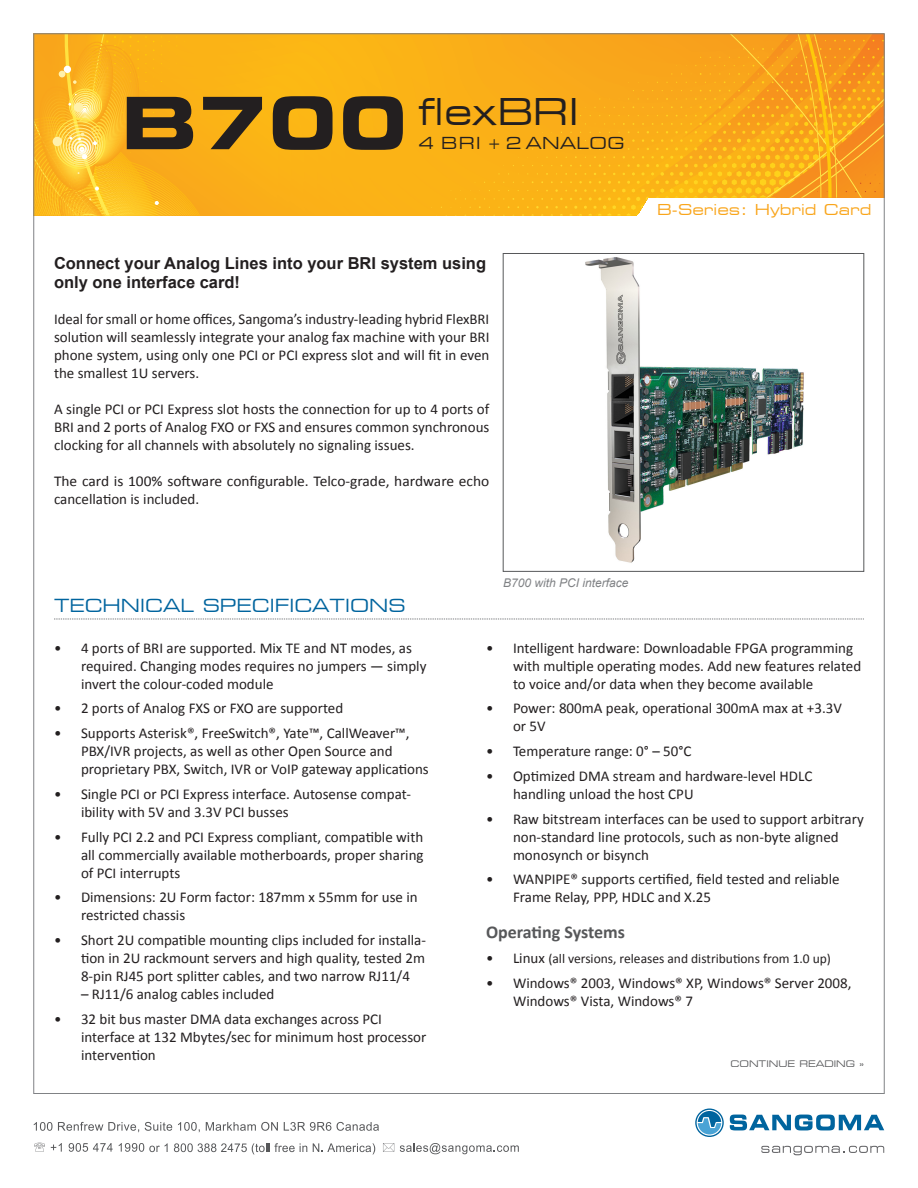
<style>
.page{position:relative;width:918px;height:1188px;background:#fff}
.page>*{position:absolute;margin:0;border:0;box-sizing:border-box;transform-origin:0 0}
.t1{font:expanded 36.75px "Square 721 BT";color:#231f20}
.t2{font:expanded 18px "Square 721 BT";color:#00649e}
.t3{font:700 18px "Calibri";letter-spacing:-.005em;color:#57585a}
.t4{font:700 16.5px/19.5px "Arial";color:#231f20}
.t5{font:expanded 16.5px "Square 721 BT";letter-spacing:.025em;color:#231f20}
.t6{font:15px/18px "Calibri";color:#231f20}
.t7{font:expanded 15px "Square 721 BT";color:#f9a51b}
.t8{font:13.5px "Calibri";color:#231f20}
.t9{font:italic 12px "Arial";color:#808285}
.t10{font:expanded 9px "Square 721 BT";color:#57585a}
.s1{font-weight:700;font-size:72px}
.s2{font-size:15px}
</style>
<div class="page">
<svg style="left:837px;top:36px;width:45px;height:162px"></svg>
<svg style="left:296px;top:36px;width:541px;height:180px"></svg>
<svg style="left:36px;top:36px;width:260px;height:180px"></svg>
<svg style="left:730px;top:1115px;width:154px;height:15px"></svg>
<svg style="left:695px;top:1108px;width:29px;height:29px"></svg>
<svg style="left:761px;top:1146px;width:123px;height:9px"></svg>
<svg style="left:34px;top:1143px;width:11px;height:9px"></svg>
<svg style="left:51px;top:1143px;width:11px;height:9px"></svg>
<svg style="left:69px;top:1143px;width:44px;height:9px"></svg>
<svg style="left:383px;top:1143px;width:11px;height:9px"></svg>
<svg style="left:400px;top:1143px;width:119px;height:11px"></svg>
<svg style="left:119px;top:1143px;width:49px;height:9px"></svg>
<svg style="left:174px;top:1143px;width:133px;height:12px"></svg>
<svg style="left:313px;top:1143px;width:62px;height:12px"></svg>
<svg style="left:34px;top:1122px;width:18px;height:9px"></svg>
<svg style="left:58px;top:1122px;width:81px;height:10px"></svg>
<svg style="left:145px;top:1122px;width:27px;height:9px"></svg>
<svg style="left:178px;top:1122px;width:22px;height:10px"></svg>
<svg style="left:206px;top:1122px;width:72px;height:9px"></svg>
<svg style="left:284px;top:1122px;width:47px;height:9px"></svg>
<svg style="left:337px;top:1122px;width:42px;height:9px"></svg>
<div style="left:653px;top:204px;width:222px;height:11px;background:#fff"></div>
<svg style="left:54px;top:619px;width:810px;height:1px"></svg>
<img style="left:585px;top:257px;width:219px;height:306px">
<div style="left:503px;top:253px;width:361px;height:319px;border:1px solid #57585a"></div>
<h1 class="t1" style="left:122px;top:90px;width:452px"><span class="s1">B700</span> FLEXBRI</h1>
<p class="t5" style="left:418px;top:133px;width:208px">4 BRI + 2 ANALOG</p>
<p class="t4" style="left:54px;top:254px;width:434px">Connect your Analog Lines into your BRI system using only one interface card!</p>
<p class="t6" style="left:54px;top:309px;width:437px;text-align:justify">Ideal for small or home offices, Sangoma’s industry-leading hybrid FlexBRI solution will seamlessly integrate your analog fax machine with your BRI phone system, using only one PCI or PCI express slot and will fit in even the smallest 1U servers.</p>
<p class="t6" style="left:54px;top:399px;width:437px;text-align:justify">A single PCI or PCI Express slot hosts the connection for up to 4 ports of BRI and 2 ports of Analog FXO or FXS and ensures common synchronous clocking for all channels with absolutely no signaling issues.</p>
<p class="t6" style="left:54px;top:471px;width:437px">The card is 100% software configurable. Telco-grade, hardware echo cancellation is included.</p>
<p class="t9" style="left:503px;top:575px;width:127px">B700 with PCI interface</p>
<p class="t7" style="left:657px;top:201px;width:216px">B-SERIES: HYBRID CARD</p>
<p class="t2" style="left:54px;top:595px;width:350px">TECH NICAL SPECIFICATIONS</p>
<p class="t6" style="left:81px;top:638px;width:347px;text-indent:-27px">• 4 ports of BRI are supported. Mix TE and NT modes, as required. Changing modes requires no jumpers — simply invert the colour-coded module</p>
<p class="t6" style="left:54px;top:699px;width:291px">• 2 ports of Analog FXS or FXO are supported</p>
<p class="t6" style="left:81px;top:723px;width:349px;text-indent:-27px">• Supports Asterisk®, FreeSwitch®, Yate™, CallWeaver™,<br>PBX/IVR projects, as well as other Open Source and proprietary PBX, Switch, IVR or VoIP gateway applications</p>
<p class="t6" style="left:81px;top:784px;width:331px;text-indent:-27px">• Single PCI or PCI Express interface. Autosense compat&shy;ibility with 5V and 3.3V PCI busses</p>
<p class="t6" style="left:81px;top:827px;width:344px;text-align:justify;text-indent:-27px">• Fully PCI 2.2 and PCI Express compliant, compatible with all commercially available motherboards, proper sharing of PCI interrupts</p>
<p class="t6" style="left:81px;top:888px;width:338px;text-indent:-27px">• Dimensions: 2U Form factor: 187mm x 55mm for use in restricted chassis</p>
<p class="t6" style="left:81px;top:930px;width:347px;text-align:justify;text-indent:-27px">• Short 2U compatible mounting clips included for installa&shy;tion in 2U rackmount servers and high quality, tested 2m 8-pin RJ45 port splitter cables, and two narrow RJ11/4</p>
<p class="t6" style="left:81px;top:984px;width:195px">– RJ11/6 analog cables included</p>
<p class="t6" style="left:81px;top:1009px;width:347px;text-indent:-27px">• 32 bit bus master DMA data exchanges across PCI interface at 132 Mbytes/sec for minimum host processor intervention</p>
<p class="t6" style="left:513px;top:638px;width:350px;text-indent:-27px">• Intelligent hardware: Downloadable FPGA programming with multiple operating modes. Add new features related to voice and/or data when they become available</p>
<p class="t6" style="left:513px;top:699px;width:330px;text-indent:-27px">• Power: 800mA peak, operational 300mA max at +3.3V or 5V</p>
<p class="t6" style="left:486px;top:741px;width:207px">• Temperature range: 0° – 50°C</p>
<p class="t6" style="left:513px;top:766px;width:301px;text-indent:-27px">• Optimized DMA stream and hardware-level HDLC handling unload the host CPU</p>
<p class="t6" style="left:513px;top:809px;width:352px;text-indent:-27px">• Raw bitstream interfaces can be used to support arbitrary non-standard line protocols, such as non-byte aligned monosynch or bisynch</p>
<p class="t6" style="left:513px;top:870px;width:328px;text-indent:-27px">• WANPIPE® supports certified, field tested and reliable<br>Frame Relay, PPP, HDLC and X.25</p>
<p class="t3" style="left:486px;top:921px;width:140px">Operating Systems</p>
<p class="t8" style="left:486px;top:950px;width:347px"><span class="s2">• Linux</span> (all versions, releases and distributions from 1.0 up)</p>
<p class="t6" style="left:513px;top:973px;width:340px;text-indent:-27px">• Windows® 2003, Windows® XP, Windows® Server 2008,<br>Windows® Vista, Windows® 7</p>
<p class="t10" style="left:731px;top:1058px;width:135px">CONTINUE READING »</p>
</div>
